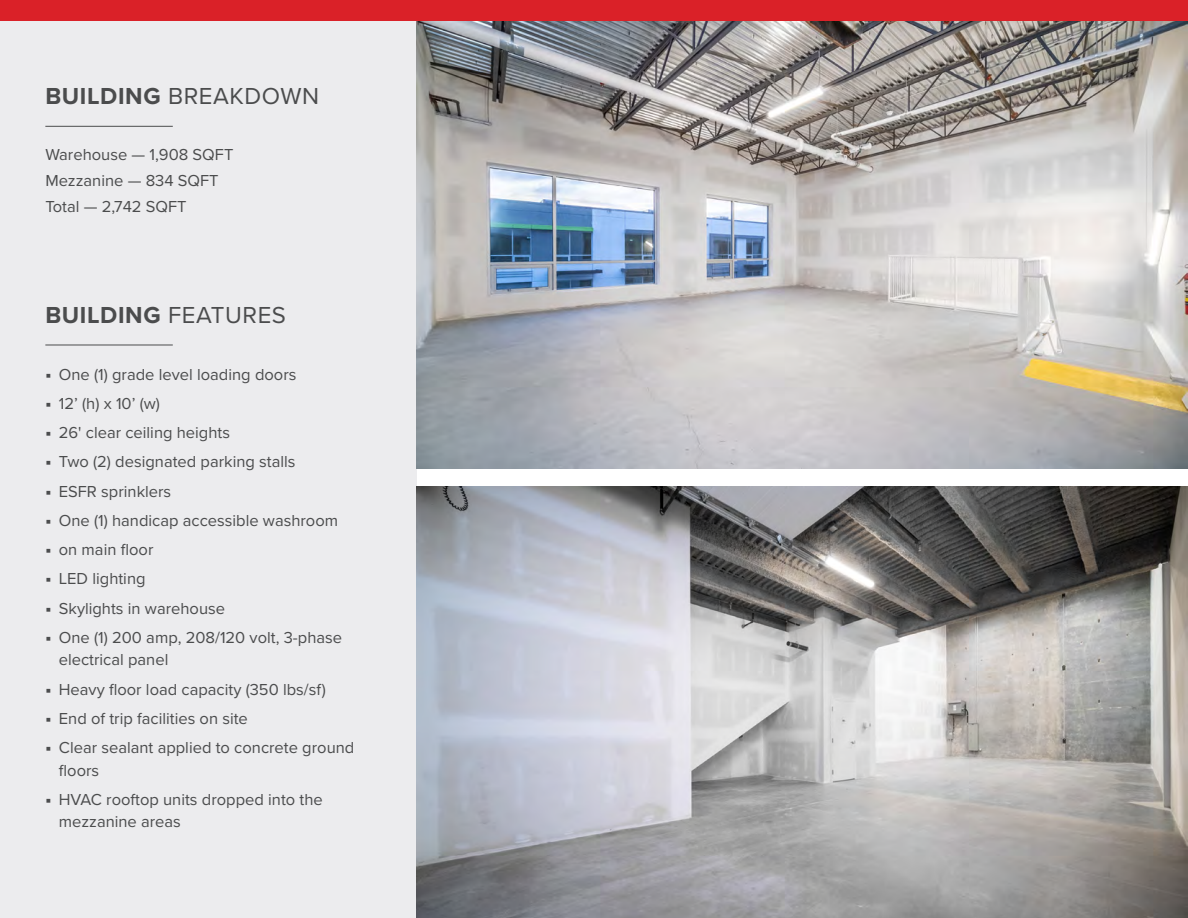
<style>
.page{position:relative;width:1188px;height:918px;background:#fff}
.page>*{position:absolute;margin:0;border:0;box-sizing:border-box;transform-origin:0 0}
.Body{font:24px "Proxima Nova";letter-spacing:.025em;color:#4b4c4d}
.Body-2{font:700 24px "Proxima Nova";letter-spacing:.025em;color:#4b4c4d}
.Body-3{font:16.5px/22.5px "Proxima Nova";color:#4b4c4d}
.s1{font-weight:700}
.s2{font-weight:400}
.s3{font-family:"Acumin Pro"}
</style>
<div class="page">
<div style="left:0;top:0;width:416px;height:918px;background:#ececee"></div>
<hr style="left:45px;top:126px;width:128px;height:1px;background:#4b4c4d">
<hr style="left:45px;top:345px;width:128px;height:1px;background:#4b4c4d">
<img style="left:416px;top:21px;width:772px;height:448px">
<img style="left:416px;top:487px;width:772px;height:431px">
<div style="left:0;top:0;width:1188px;height:21px;background:#da2128"></div>
<p class="Body" style="left:45px;top:82px;width:275px"><span class="s1">BUILDING</span> BREAKDOWN</p>
<p class="Body-3" style="left:45px;top:144px;width:190px">Warehouse — 1,908 SQFT</p>
<p class="Body-3" style="left:45px;top:170px;width:175px">Mezzanine — 834 SQFT</p>
<p class="Body-3" style="left:45px;top:195px;width:143px">Total — 2,742 SQFT</p>
<p class="Body-2" style="left:45px;top:300px;width:242px">BUILDING <span class="s2">FEATURES</span></p>
<p class="Body-3" style="left:45px;top:363px;width:253px"><span class="s3">■</span> One (1) grade level loading doors</p>
<p class="Body-3" style="left:45px;top:393px;width:116px"><span class="s3">■</span> 12’ (h) x 10’ (w)</p>
<p class="Body-3" style="left:45px;top:422px;width:186px"><span class="s3">■</span> 26' clear ceiling heights</p>
<p class="Body-3" style="left:45px;top:451px;width:252px"><span class="s3">■</span> Two (2) designated parking stalls</p>
<p class="Body-3" style="left:45px;top:480px;width:127px"><span class="s3">■</span> ESFR sprinklers</p>
<p class="Body-3" style="left:45px;top:510px;width:294px"><span class="s3">■</span> One (1) handicap accessible washroom</p>
<p class="Body-3" style="left:45px;top:539px;width:110px"><span class="s3">■</span> on main floor</p>
<p class="Body-3" style="left:45px;top:568px;width:102px"><span class="s3">■</span> LED lighting</p>
<p class="Body-3" style="left:45px;top:597px;width:181px"><span class="s3">■</span> Skylights in warehouse</p>
<p class="Body-3" style="left:59px;top:627px;width:285px;text-indent:-13px"><span class="s3">■</span> One (1) 200 amp, 208/120 volt, 3-phase electrical panel</p>
<p class="Body-3" style="left:45px;top:678px;width:282px"><span class="s3">■</span> Heavy floor load capacity (350 lbs/sf)</p>
<p class="Body-3" style="left:45px;top:708px;width:204px"><span class="s3">■</span> End of trip facilities on site</p>
<p class="Body-3" style="left:59px;top:737px;width:297px;text-indent:-13px"><span class="s3">■</span> Clear sealant applied to concrete ground floors</p>
<p class="Body-3" style="left:59px;top:789px;width:266px;text-indent:-13px"><span class="s3">■</span> HVAC rooftop units dropped into the mezzanine areas</p>
</div>
